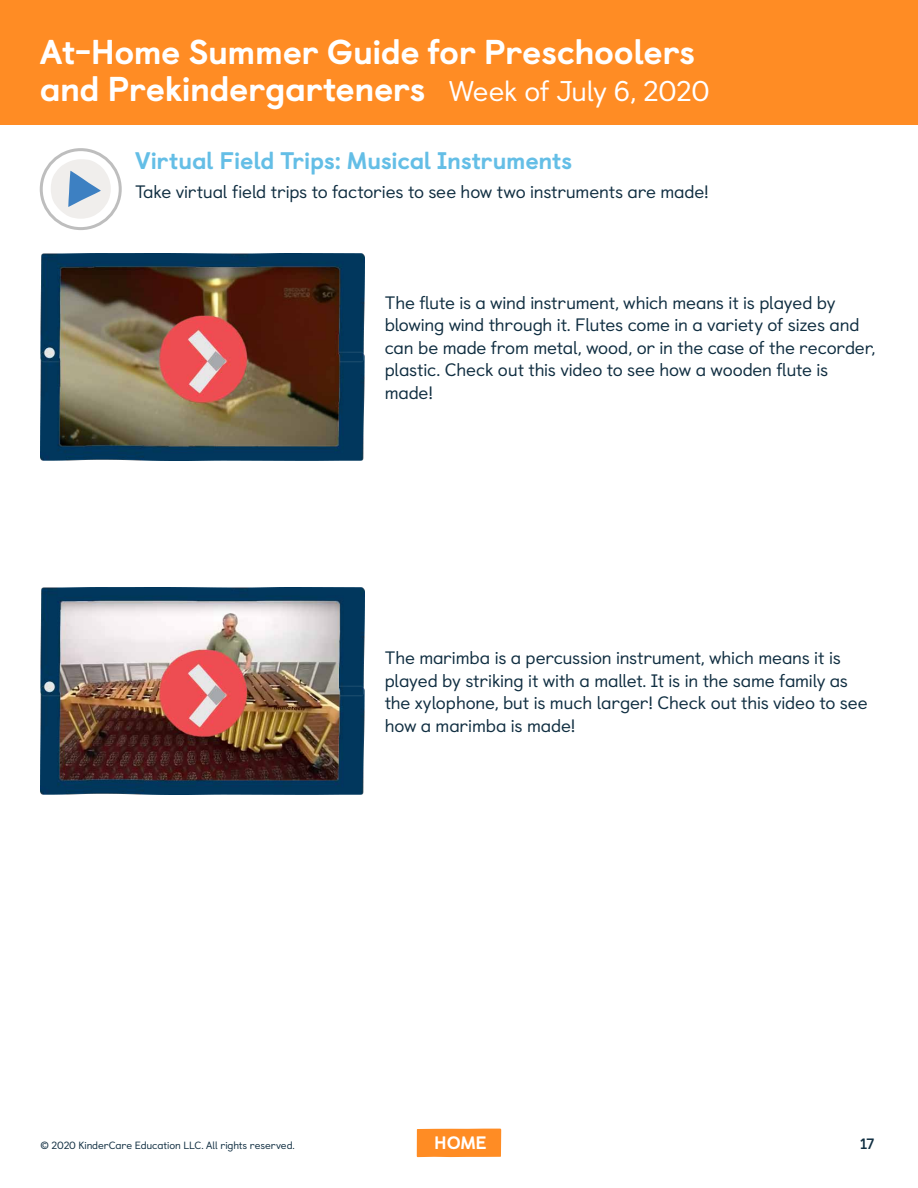
<style>
.page{position:relative;width:918px;height:1188px;background:#fff}
.page>*{position:absolute;margin:0;border:0;box-sizing:border-box;transform-origin:0 0}
.t1{font:800 34.5px/37.5px "Castledown";letter-spacing:-.015em;color:#fff}
.t2{font:800 24px "Castledown";letter-spacing:-.015em;color:#64bee6}
.t3{font:18px/22.5px "Castledown";letter-spacing:-.015em;color:#102e41}
.t4{font:800 18px "Castledown";color:#fff}
.t5{font:700 15px "Castledown";color:#102e41}
.t6{font:10.5px "Castledown";letter-spacing:-.01em;color:#102e41}
.s1{font-weight:400;font-size:28.5px}
</style>
<div class="page">
<div style="left:417px;top:1129px;width:84px;height:28px;background:#ff8c24"></div>
<div style="left:0;top:0;width:918px;height:125px;background:#ff8c24"></div>
<svg style="left:41px;top:150px;width:79px;height:79px"></svg>
<svg style="left:51px;top:159px;width:60px;height:60px"></svg>
<div style="left:40px;top:148px;width:82px;height:82px;border:3px solid #bebebe;border-radius:50%"></div>
<img style="left:40px;top:253px;width:324px;height:207px">
<img style="left:40px;top:587px;width:325px;height:207px">
<h1 class="t1" style="left:40px;top:30px;width:671px">At-Home Summer Guide for Preschoolers and Prekindergarteners <span class="s1">Week of July 6, 2020</span></h1>
<h2 class="t2" style="left:135px;top:141px;width:438px">Virtual Field Trips: Musical Instruments</h2>
<p class="t3" style="left:135px;top:179px;width:575px">Take virtual field trips to factories to see how two instruments are made!</p>
<p class="t3" style="left:385px;top:289px;width:492px">The flute is a wind instrument, which means it is played by blowing wind through it. Flutes come in a variety of sizes and can be made from metal, wood, or in the case of the recorder, plastic. Check out this video to see how a wooden flute is made!</p>
<p class="t3" style="left:385px;top:645px;width:485px">The marimba is a percussion instrument, which means it is played by striking it with a mallet. It is in the same family as the xylophone, but is much larger! Check out this video to see how a marimba is made!</p>
<p class="t6" style="left:40px;top:1137px;width:256px">© 2020 KinderCare Education LLC. All rights reserved.</p>
<p class="t4" style="left:434px;top:1128px;width:54px">HOME</p>
<p class="t5" style="left:860px;top:1132px;width:16px">17</p>
</div>
